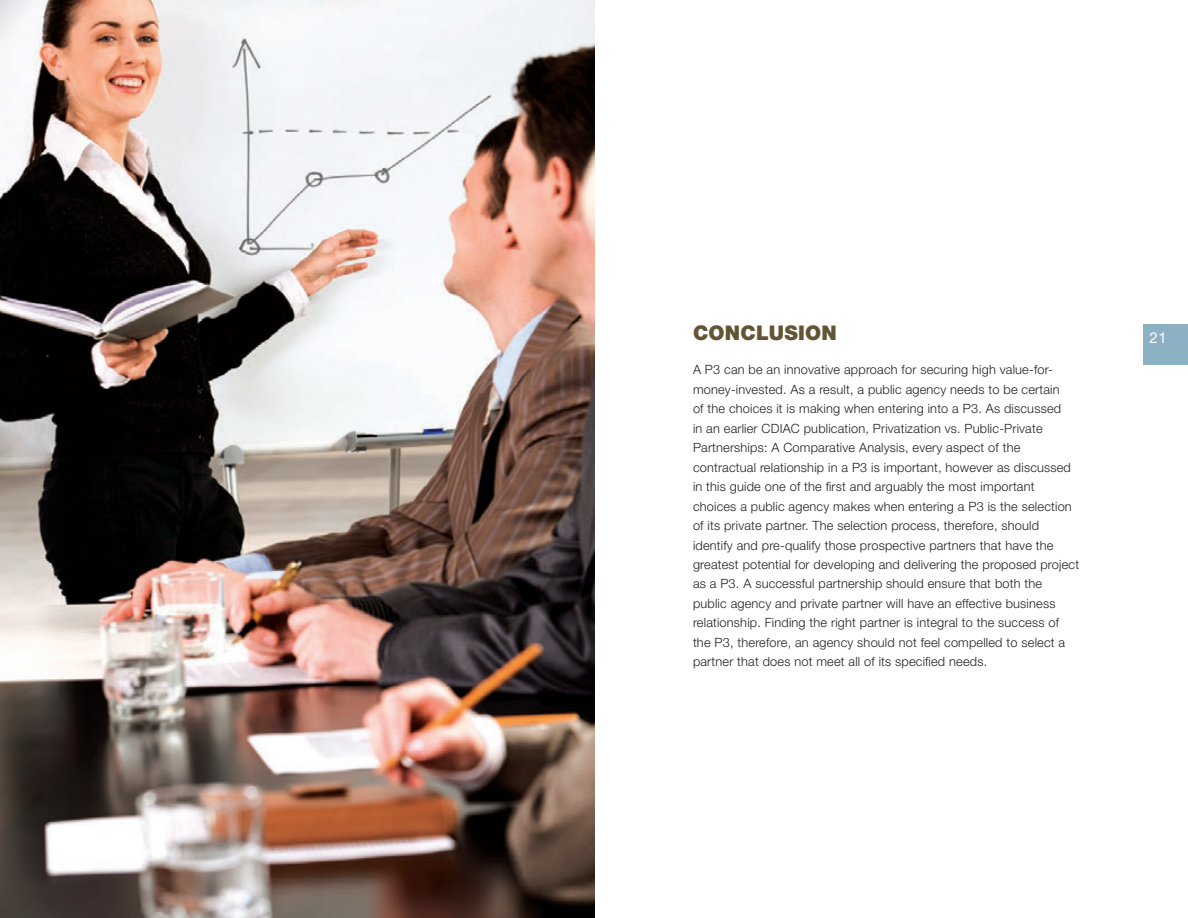
<style>
.page{position:relative;width:1188px;height:918px;background:#fff}
.page>*{position:absolute;margin:0;border:0;box-sizing:border-box;transform-origin:0 0}
.t1{font:900 20.25px "Helvetica Neue";letter-spacing:.01em;color:#635534}
.t2{font:15px "Helvetica Neue";color:#fff}
.t3{font:300 12.75px/19.5px "Helvetica Neue";letter-spacing:.015em;color:#231f20}
</style>
<div class="page">
<div style="left:1143px;top:324px;width:45px;height:41px;background:#8cb0c4"></div>
<img style="left:0;top:0;width:595px;height:918px">
<h1 class="t1" style="left:693px;top:320px;width:145px">CONCLUSION</h1>
<p class="t2" style="left:1149px;top:329px;width:19px">21</p>
<p class="t3" style="left:693px;top:360px;width:388px">A P3 can be an innovative approach for securing high value-for&shy;money-invested. As a result, a public agency needs to be certain<br>of the choices it is making when entering into a P3. As discussed<br>in an earlier CDIAC publication, Privatization vs. Public-Private Partnerships: A Comparative Analysis, every aspect of the contractual relationship in a P3 is important, however as discussed in this guide one of the first and arguably the most important choices a public agency makes when entering a P3 is the selection of its private partner. The selection process, therefore, should identify and pre-qualify those prospective partners that have the greatest potential for developing and delivering the proposed project as a P3. A successful partnership should ensure that both the<br>public agency and private partner will have an effective business relationship. Finding the right partner is integral to the success of the P3, therefore, an agency should not feel compelled to select a partner that does not meet all of its specified needs.</p>
</div>
